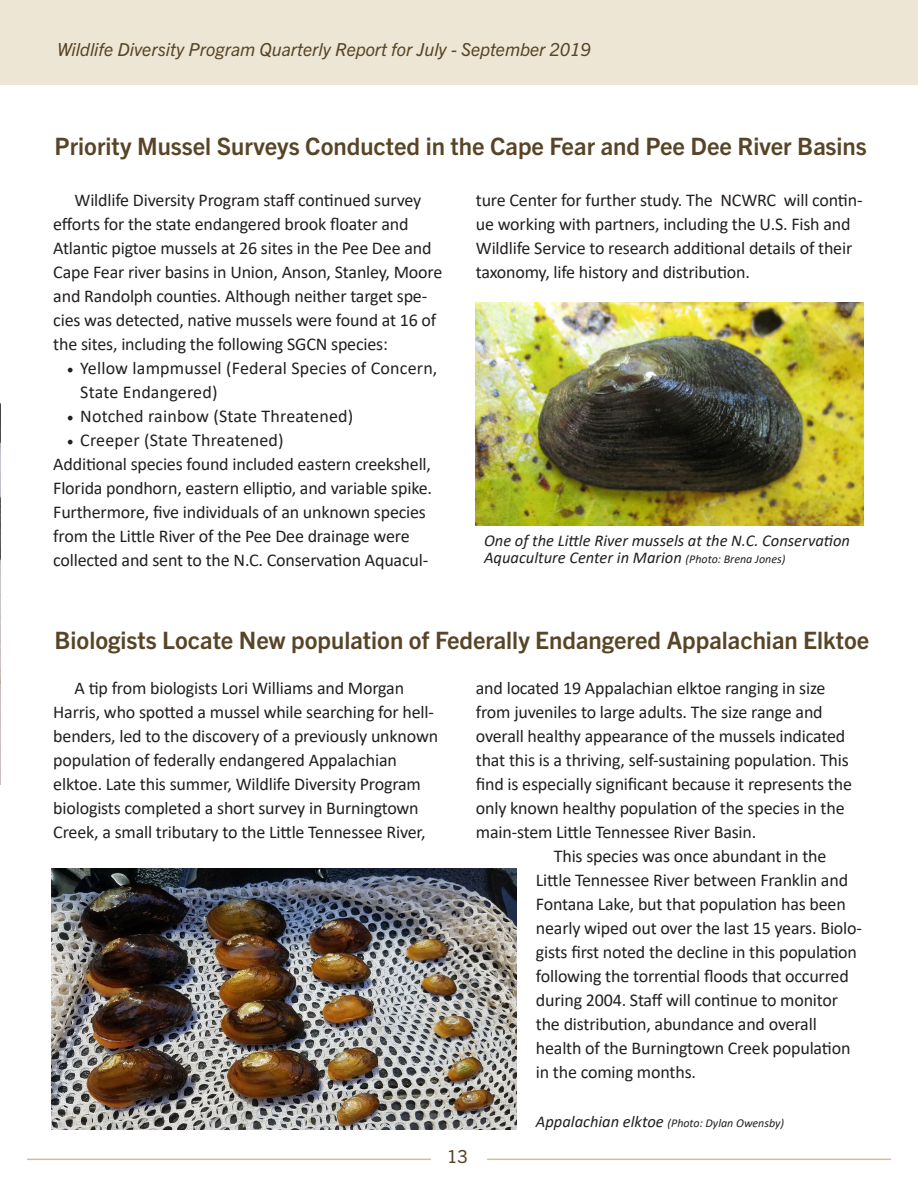
<style>
.page{position:relative;width:918px;height:1188px;background:#fff}
.page>*{position:absolute;margin:0;border:0;box-sizing:border-box;transform-origin:0 0}
.t1{font:700 24px "Trade Gothic Next LT Pro";color:#584527}
.t2{font:18px/24px "Calibri";letter-spacing:-.01em;color:#231f20}
.t3{font:18px/24px "Calibri";letter-spacing:.01em;color:#231f20}
.t4{font:italic 18px "Trade Gothic Next LT Pro";color:#584527}
.t5{font:18px "Trade Gothic Next LT Pro";color:#584527}
.t6{font:italic 16.5px/17.2px "Calibri";color:#231f20}
.t7{font:italic 12px "Calibri";color:#231f20}
.s1{font-family:"Minion Pro"}
.s2{font-size:12px}
.s3{font-size:16.5px}
</style>
<div class="page">
<div style="left:0;top:0;width:918px;height:84px;background:#eee6d4"></div>
<hr style="left:27px;top:1159px;width:404px;height:1px;background:#d4bf94">
<hr style="left:487px;top:1159px;width:404px;height:1px;background:#d4bf94">
<img style="left:0;top:403px;width:1px;height:382px">
<img style="left:476px;top:303px;width:388px;height:222px">
<img style="left:52px;top:868px;width:464px;height:261px">
<p class="t4" style="left:57px;top:37px;width:535px">Wildlife Diversity Program Quarterly Report for July - September 2019</p>
<p class="t1" style="left:54px;top:129px;width:814px">Priority Mussel Surveys Conducted in the Cape Fear and Pee Dee River Basins</p>
<p class="t2" style="left:53px;top:187px;width:391px;text-indent:21px">Wildlife Diversity Program staff continued survey efforts for the state endangered brook floater and Atlantic pigtoe mussels at 26 sites in the Pee Dee and Cape Fear river basins in Union, Anson, Stanley, Moore and Randolph counties. Although neither target spe&shy;cies was detected, native mussels were found at 16 of the sites, including the following SGCN species:</p>
<p class="t3" style="left:80px;top:355px;width:359px;text-indent:-14px"><span class="s1">•</span> Yellow lampmussel (Federal Species of Concern,<br>State Endangered)</p>
<p class="t3" style="left:67px;top:403px;width:288px"><span class="s1">•</span> Notched rainbow (State Threatened)</p>
<p class="t3" style="left:67px;top:427px;width:218px"><span class="s1">•</span> Creeper (State Threatened)</p>
<p class="t2" style="left:53px;top:451px;width:380px">Additional species found included eastern creekshell, Florida pondhorn, eastern elliptio, and variable spike.<br>Furthermore, five individuals of an unknown species from the Little River of the Pee Dee drainage were collected and sent to the N.C. Conservation Aquacul-</p>
<p class="t2" style="left:476px;top:187px;width:388px">ture Center for further study. The NCWRC will contin&shy;ue working with partners, including the U.S. Fish and Wildlife Service to research additional details of their taxonomy, life history and distribution.</p>
<p class="t6" style="left:484px;top:531px;width:367px">One of the Little River mussels at the N.C. Conservation<br>Aquaculture Center in Marion <span class="s2">(Photo: Brena Jones)</span></p>
<p class="t1" style="left:54px;top:624px;width:816px">Biologists Locate New population of Federally Endangered Appalachian Elktoe</p>
<p class="t2" style="left:53px;top:676px;width:386px;text-indent:21px">A tip from biologists Lori Williams and Morgan Harris, who spotted a mussel while searching for hell&shy;benders, led to the discovery of a previously unknown population of federally endangered Appalachian elktoe. Late this summer, Wildlife Diversity Program biologists completed a short survey in Burningtown Creek, a small tributary to the Little Tennessee River,</p>
<p class="t2" style="left:476px;top:676px;width:378px">and located 19 Appalachian elktoe ranging in size from juveniles to large adults. The size range and overall healthy appearance of the mussels indicated that this is a thriving, self-sustaining population. This find is especially significant because it represents the only known healthy population of the species in the main-stem Little Tennessee River Basin.</p>
<p class="t2" style="left:536px;top:844px;width:328px;text-indent:18px">This species was once abundant in the Little Tennessee River between Franklin and Fontana Lake, but that population has been nearly wiped out over the last 15 years. Biolo&shy;gists first noted the decline in this population following the torrential floods that occurred during 2004. Staff will continue to monitor the distribution, abundance and overall health of the Burningtown Creek population in the coming months.</p>
<p class="t5" style="left:447px;top:1144px;width:22px">13</p>
<p class="t7" style="left:536px;top:1115px;width:250px"><span class="s3">Appalachian elktoe</span> (Photo: Dylan Owensby)</p>
</div>
